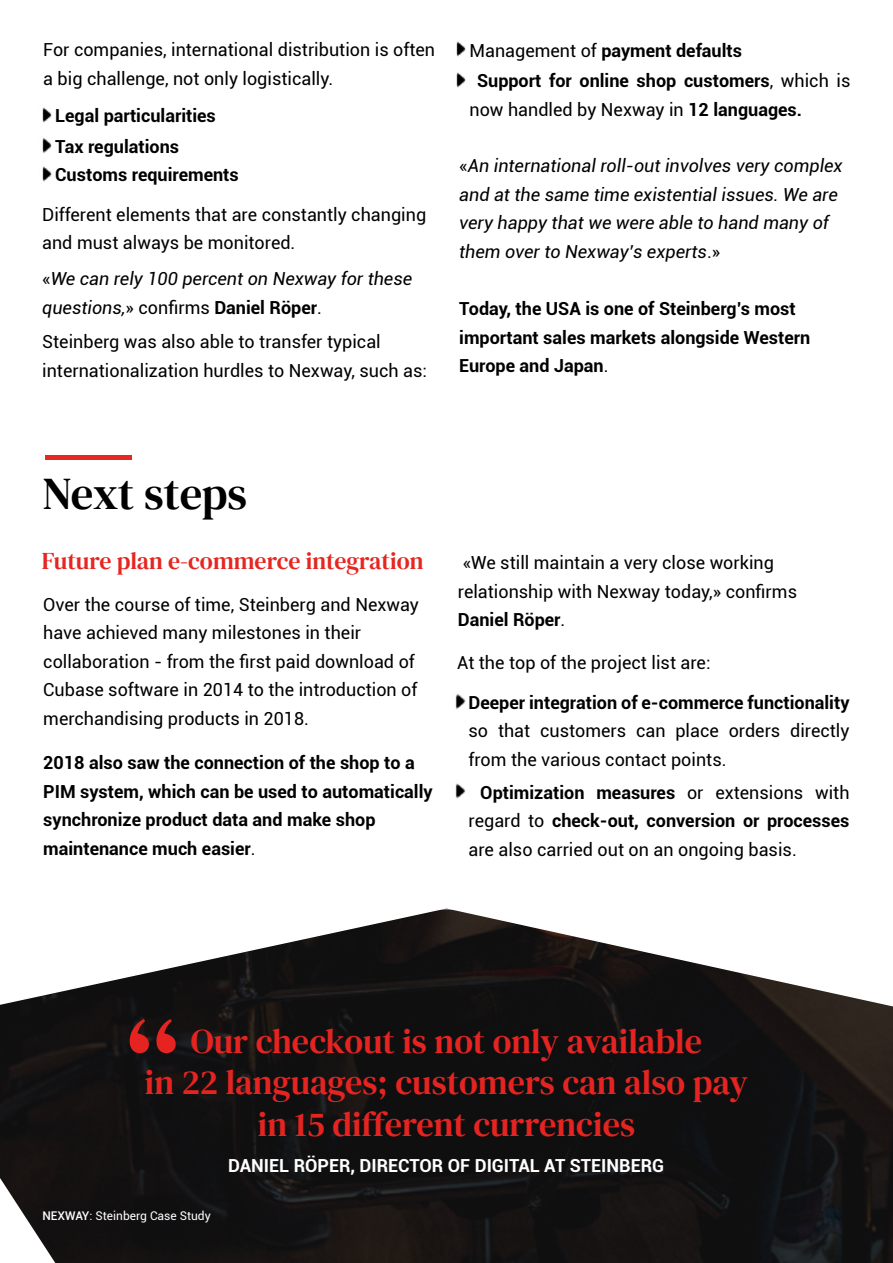
<style>
.page{position:relative;width:893px;height:1263px;background:#fff}
.page>*{position:absolute;margin:0;border:0;box-sizing:border-box;transform-origin:0 0}
.t1{font:127.5px "DM Serif Text";color:#e52421}
.t2{font:45px "DM Serif Text";letter-spacing:-.005em;color:#000}
.t3{font:34.5px/41.4px "DM Serif Text";color:#e52421;text-align:center}
.t4{font:24px "DM Serif Text";color:#e52621}
.t5{font:18px/28.5px "Roboto";color:#000}
.t6{font:700 18px/28.5px "Roboto";color:#000}
.t7{font:italic 18px/28.5px "Roboto";color:#000}
.t8{font:700 18px "Roboto";color:#fff}
.t9{font:12px "Roboto";color:#fff}
.s1{font-style:normal}
.s2{font-weight:700;font-style:normal}
.s3{font-weight:400}
.s4{font-weight:700}
.s5{font-weight:500}
</style>
<div class="page">
<svg style="left:0;top:1007px;width:893px;height:256px;background:#131112"></svg>
<svg style="left:0;top:1178px;width:55px;height:85px"></svg>
<div style="left:45px;top:455px;width:86px;height:5px;background:#e52922"></div>
<img style="left:42px;top:138px;width:10px;height:15px">
<img style="left:456px;top:72px;width:10px;height:16px">
<img style="left:455px;top:783px;width:11px;height:16px">
<img style="left:456px;top:41px;width:10px;height:16px">
<img style="left:455px;top:694px;width:11px;height:15px">
<img style="left:42px;top:107px;width:10px;height:16px">
<img style="left:42px;top:166px;width:10px;height:16px">
<svg style="left:0;top:908px;width:893px;height:99px"></svg>
<p class="t5" style="left:43px;top:35px;width:393px">For companies, international distribution is often a big challenge, not only logistically.</p>
<p class="t6" style="left:55px;top:101px;width:162px">Legal particularities</p>
<p class="t6" style="left:55px;top:131px;width:125px">Tax regulations</p>
<p class="t6" style="left:55px;top:160px;width:185px">Customs requirements</p>
<p class="t5" style="left:42px;top:199px;width:386px">Different elements that are constantly changing and must always be monitored.</p>
<p class="t7" style="left:42px;top:264px;width:371px"><span class="s1">«</span>We can rely 100 percent on Nexway for these questions,<span class="s1">» confirms</span> <span class="s2">Daniel Röper</span><span class="s1">.</span></p>
<p class="t5" style="left:42px;top:327px;width:386px">Steinberg was also able to transfer typical internationalization hurdles to Nexway, such as:</p>
<p class="t6" style="left:469px;top:35px;width:274px"><span class="s3">Management of</span> payment defaults</p>
<p class="t6" style="left:469px;top:66px;width:382px;text-indent:8px">Support for online shop customers<span class="s3">, which is now handled by Nexway in</span> 12 languages.</p>
<p class="t7" style="left:459px;top:151px;width:385px"><span class="s1">«</span>An international roll-out involves very complex and at the same time existential issues. We are very happy that we were able to hand many of them over to Nexway’s experts<span class="s1">.»</span></p>
<p class="t6" style="left:459px;top:294px;width:353px">Today, the USA is one of Steinberg’s most important sales markets alongside Western<br>Europe and Japan<span class="s3">.</span></p>
<h2 class="t2" style="left:43px;top:468px;width:206px">Next steps</h2>
<h3 class="t4" style="left:42px;top:547px;width:383px">Future plan e-commerce integration</h3>
<p class="t5" style="left:458px;top:548px;width:341px">«We still maintain a very close working relationship with Nexway today,» confirms<br><span class="s4">Daniel Röper</span>.</p>
<p class="t5" style="left:43px;top:590px;width:377px">Over the course of time, Steinberg and Nexway have achieved many milestones in their collaboration - from the first paid download of Cubase software in 2014 to the introduction of merchandising products in 2018.</p>
<p class="t5" style="left:457px;top:648px;width:255px">At the top of the project list are:</p>
<p class="t6" style="left:469px;top:687px;width:382px">Deeper integration of e-commerce functionality</p>
<p class="t5" style="left:469px;top:716px;width:382px">so that customers can place orders directly from the various contact points.</p>
<p class="t6" style="left:43px;top:748px;width:391px">2018 also saw the connection of the shop to a PIM system, which can be used to automatically synchronize product data and make shop maintenance much easier<span class="s3">.</span></p>
<p class="t5" style="left:469px;top:777px;width:382px;text-align:justify;text-indent:12px"><span class="s4">Optimization measures</span> or extensions with regard to <span class="s4">check-out, conversion or processes </span>are also carried out on an ongoing basis.</p>
<h1 class="t1" style="left:180px;top:1077px;width:56px;rotate:-180deg">”</h1>
<h3 class="t3" style="left:145px;top:1021px;width:605px">Our checkout is not only available<br>in 22 languages; customers can also pay in 15 different currencies</h3>
<p class="t9" style="left:43px;top:1207px;width:170px"><span class="s5">NEXWAY</span>: Steinberg Case Study</p>
<p class="t8" style="left:228px;top:1153px;width:438px">DANIEL RÖPER, DIRECTOR OF DIGITAL AT STEINBERG</p>
</div>
